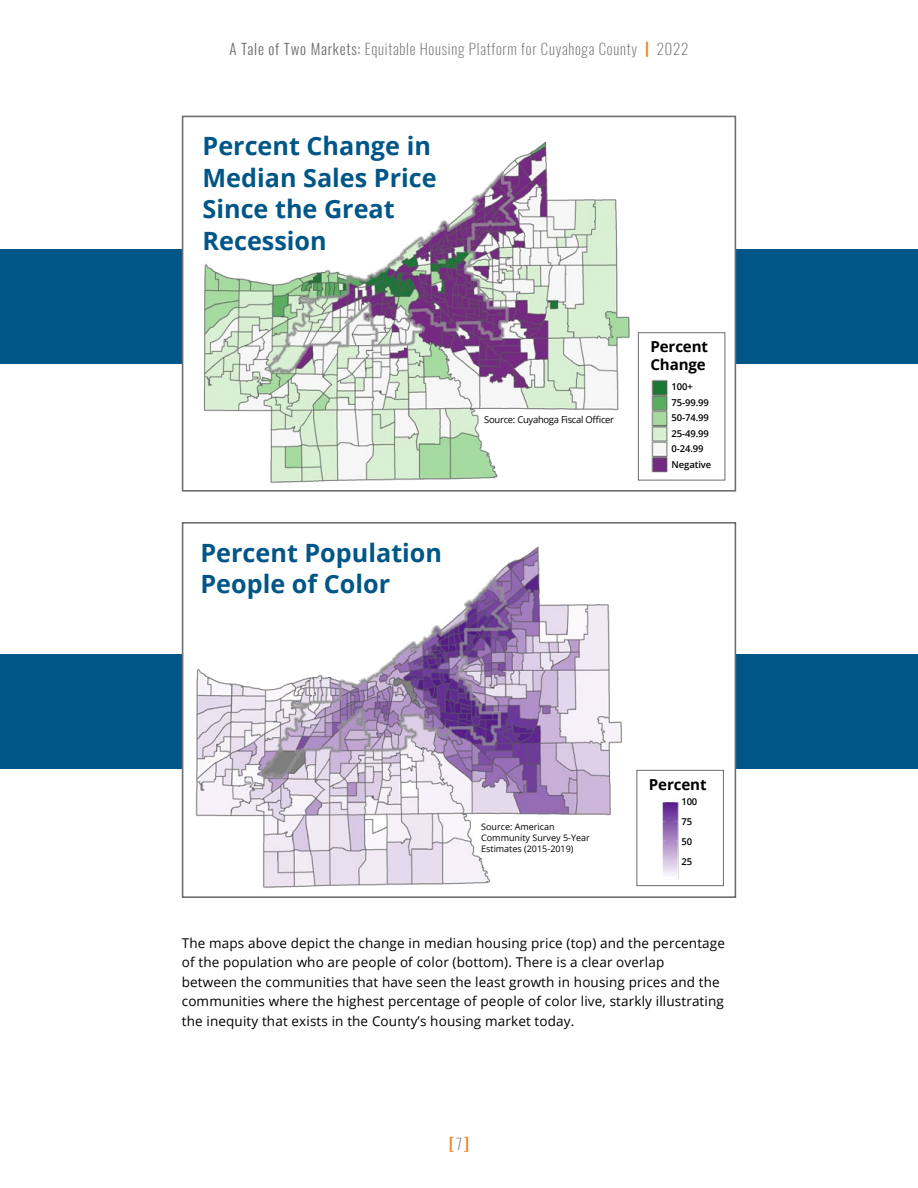
<style>
.page{position:relative;width:918px;height:1188px;background:#fff}
.page>*{position:absolute;margin:0;border:0;box-sizing:border-box;transform-origin:0 0}
.t1{font:700 25.2px/31.5px "Open Sans";color:#005687}
.t2{font:700 15.15px/18.1px "Open Sans";letter-spacing:-.01em;color:#000}
.t3{font:200 15px "Oswald";letter-spacing:.05em;color:#6b6c6f}
.t4{font:600 15px "Oswald";color:#f58220}
.t5{font:13.5px/19.5px "Open Sans";letter-spacing:.01em;color:#000}
.t6{font:600 9.45px/15.5px "Open Sans";letter-spacing:-.01em;color:#000}
.t7{font:9.45px "Open Sans";letter-spacing:-.03em;color:#000}
.t8{font:9px/10.8px "Open Sans";color:#000}
.s1{font-weight:400}
.s2{font-weight:600;color:#f58220}
.s3{font-weight:200;color:#6b6c6f}
</style>
<div class="page">
<div style="left:0;top:249px;width:918px;height:115px;background:#005687"></div>
<div style="left:182px;top:116px;width:554px;height:376px;background:#fff;border:2px solid #6b6c6f"></div>
<div style="left:0;top:654px;width:918px;height:115px;background:#005687"></div>
<div style="left:182px;top:522px;width:554px;height:376px;background:#fff;border:2px solid #6b6c6f"></div>
<img style="left:204px;top:141px;width:426px;height:342px">
<div style="left:638px;top:332px;width:87px;height:148px;background:#fff;border:1px solid #6b6c6f"></div>
<img style="left:643px;top:379px;width:29px;height:102px">
<img style="left:195px;top:546px;width:427px;height:342px">
<div style="left:637px;top:770px;width:87px;height:116px;background:#fff;border:1px solid #6b6c6f"></div>
<img style="left:652px;top:802px;width:29px;height:94px">
<p class="t3" style="left:230px;top:39px;width:460px"><span class="s1">A Tale of Two Markets:</span> Equitable Housing Platform for Cuyahoga County <span class="s2">|</span> 2022</p>
<h1 class="t1" style="left:203px;top:130px;width:236px">Percent Change in<br>Median Sales Price<br>Since the Great<br>Recession</h1>
<h1 class="t1" style="left:200px;top:536px;width:243px">Percent Population<br>People of Color</h1>
<p class="t7" style="left:484px;top:413px;width:131px">Source: Cuyahoga Fiscal Officer</p>
<p class="t2" style="left:650px;top:337px;width:59px">Percent<br>Change</p>
<p class="t6" style="left:672px;top:379px;width:41px">100+<br>75-99.99<br>50-74.99<br>25-49.99<br>0-24.99<br>Negative</p>
<p class="t8" style="left:481px;top:821px;width:110px">Source: American<br>Community Survey 5-Year<br>Estimates (2015-2019)</p>
<p class="t2" style="left:649px;top:775px;width:59px">Percent</p>
<p class="t6" style="left:681px;top:791px;width:17px;line-height:19.8px">100<br>75<br>50<br>25</p>
<p class="t5" style="left:182px;top:933px;width:545px">The maps above depict the change in median housing price (top) and the percentage of the population who are people of color (bottom). There is a clear overlap<br>between the communities that have seen the least growth in housing prices and the communities where the highest percentage of people of color live, starkly illustrating the inequity that exists in the County’s housing market today.</p>
<p class="t4" style="left:449px;top:1132px;width:21px">[<span class="s3">7</span>]</p>
</div>
